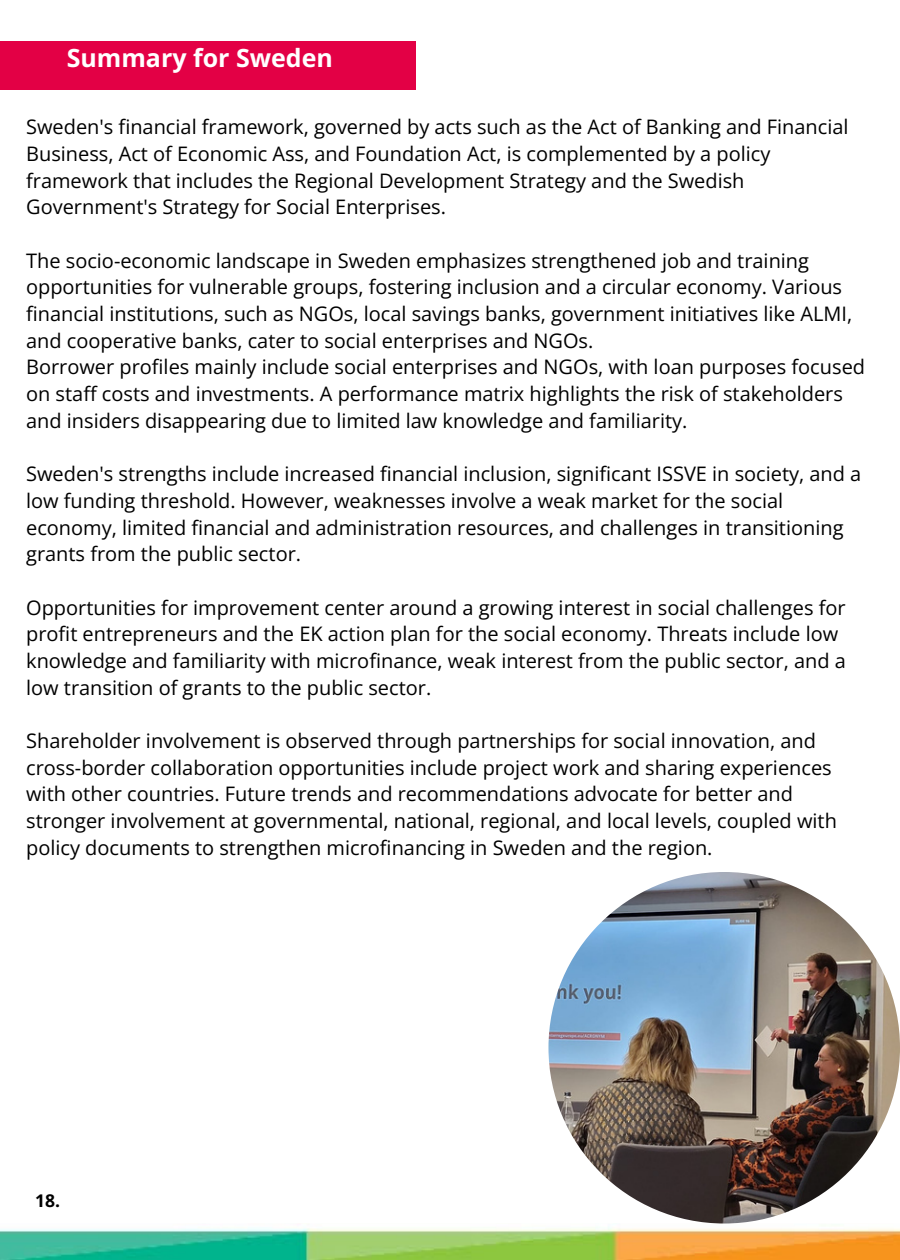
<style>
.page{position:relative;width:900px;height:1260px;background:#fff}
.page>*{position:absolute;margin:0;border:0;box-sizing:border-box;transform-origin:0 0}
.t1{font:700 25px "Open Sans";color:#fff}
.t2{font:20px/26.8px "Open Sans";color:#000}
.t3{font:700 17.5px "Open Sans";color:#000}
</style>
<div class="page">
<img style="left:0;top:1227px;width:900px;height:32px">
<div style="left:0;top:41px;width:415px;height:49px;background:#e30045"></div>
<img style="left:548px;top:872px;width:352px;height:352px;border-radius:50%">
<p class="t1" style="left:67px;top:41px;width:268px">Summary for Sweden</p>
<p class="t2" style="left:26px;top:113px;width:824px">Sweden's financial framework, governed by acts such as the Act of Banking and Financial Business, Act of Economic Ass, and Foundation Act, is complemented by a policy framework that includes the Regional Development Strategy and the Swedish Government's Strategy for Social Enterprises.</p>
<p class="t2" style="left:26px;top:247px;width:840px">The socio-economic landscape in Sweden emphasizes strengthened job and training opportunities for vulnerable groups, fostering inclusion and a circular economy. Various financial institutions, such as NGOs, local savings banks, government initiatives like ALMI, and cooperative banks, cater to social enterprises and NGOs.<br>Borrower profiles mainly include social enterprises and NGOs, with loan purposes focused on staff costs and investments. A performance matrix highlights the risk of stakeholders and insiders disappearing due to limited law knowledge and familiarity.</p>
<p class="t2" style="left:26px;top:460px;width:837px">Sweden's strengths include increased financial inclusion, significant ISSVE in society, and a low funding threshold. However, weaknesses involve a weak market for the social economy, limited financial and administration resources, and challenges in transitioning grants from the public sector.</p>
<p class="t2" style="left:26px;top:593px;width:821px">Opportunities for improvement center around a growing interest in social challenges for profit entrepreneurs and the EK action plan for the social economy. Threats include low knowledge and familiarity with microfinance, weak interest from the public sector, and a low transition of grants to the public sector.</p>
<p class="t2" style="left:26px;top:727px;width:812px">Shareholder involvement is observed through partnerships for social innovation, and cross-border collaboration opportunities include project work and sharing experiences with other countries. Future trends and recommendations advocate for better and stronger involvement at governmental, national, regional, and local levels, coupled with policy documents to strengthen microfinancing in Sweden and the region.</p>
<p class="t3" style="left:35px;top:1189px;width:26px">18.</p>
</div>
